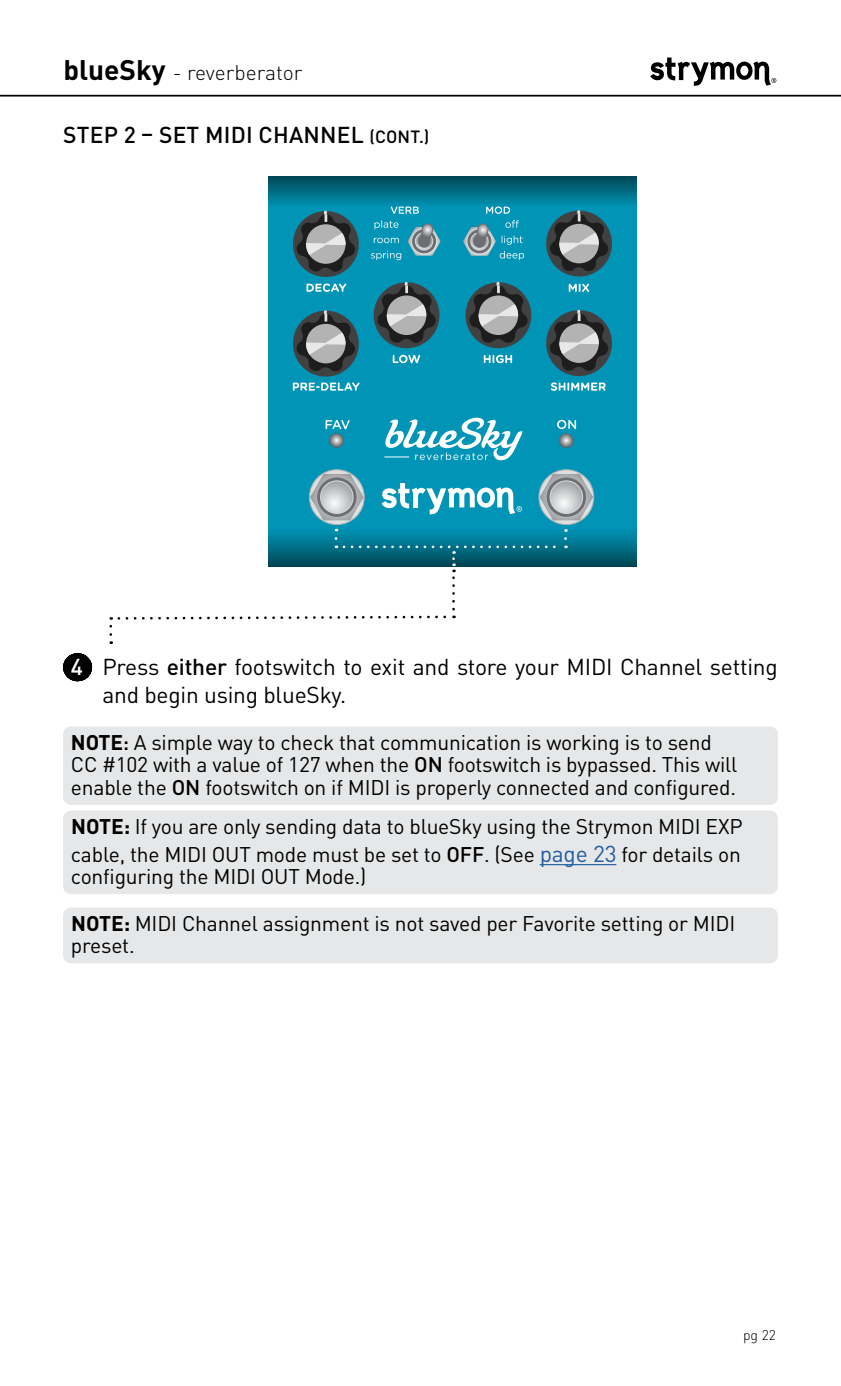
<style>
.page{position:relative;width:841px;height:1386px;background:#fff}
.page>*{position:absolute;margin:0;border:0;box-sizing:border-box;transform-origin:0 0}
.t1{font:22.75px/28px "DINOT";letter-spacing:-.01em;color:#000}
.CalloutTitle_CAPS{font:500 22.75px "DINOT";letter-spacing:.01em;color:#000}
.Note_Nested{font:21px/22.8px "DINOT";letter-spacing:-.01em;color:#000}
.t2{font:300 21px "DINOT";color:#000}
.t3{font:300 14px "DINOT";color:#000}
.s1{font-weight:700;font-size:28px}
.s2{font-size:17.5px}
.s3{font-weight:500;color:#fff}
.s4{font-weight:500}
.s5{font-weight:700}
.s6{font-size:22.75px;color:#215e9e}
</style>
<div class="page">
<hr style="left:0;top:95px;width:840px;height:2px;background:#000">
<svg style="left:650px;top:58px;width:125px;height:28px"></svg>
<svg style="left:77px;top:653px;width:1px;height:28px"></svg>
<div style="left:63px;top:727px;width:714px;height:78px;background:#e6e7e8;border-radius:8px"></div>
<div style="left:63px;top:811px;width:714px;height:83px;background:#e6e7e8;border-radius:8px"></div>
<hr style="left:539px;top:864px;width:77px;height:1px;background:#215e9e">
<div style="left:63px;top:908px;width:714px;height:55px;background:#e6e7e8;border-radius:8px"></div>
<svg style="left:268px;top:176px;width:368px;height:391px;background:#008cad"></svg>
<svg style="left:309px;top:470px;width:55px;height:55px"></svg>
<div style="left:309px;top:470px;width:55px;height:55px;border:1px solid #adafb2;border-radius:50%"></div>
<svg style="left:310px;top:474px;width:53px;height:46px"></svg>
<svg style="left:318px;top:479px;width:37px;height:37px"></svg>
<div style="left:317px;top:477px;width:39px;height:40px;border:3px solid #6d6e71;border-radius:50%"></div>
<svg style="left:320px;top:481px;width:33px;height:32px"></svg>
<div style="left:320px;top:481px;width:33px;height:33px;border:1px solid #dadbdc;border-radius:50%"></div>
<svg style="left:538px;top:470px;width:55px;height:55px"></svg>
<div style="left:538px;top:470px;width:55px;height:55px;border:1px solid #adafb2;border-radius:50%"></div>
<svg style="left:539px;top:474px;width:53px;height:46px"></svg>
<svg style="left:547px;top:479px;width:37px;height:37px"></svg>
<div style="left:546px;top:477px;width:39px;height:40px;border:3px solid #6d6e71;border-radius:50%"></div>
<svg style="left:549px;top:481px;width:33px;height:32px"></svg>
<div style="left:549px;top:481px;width:33px;height:33px;border:1px solid #dadbdc;border-radius:50%"></div>
<svg style="left:407px;top:224px;width:33px;height:32px"></svg>
<svg style="left:558px;top:433px;width:15px;height:15px"></svg>
<svg style="left:329px;top:433px;width:14px;height:15px"></svg>
<svg style="left:381px;top:483px;width:140px;height:31px"></svg>
<svg style="left:390px;top:207px;width:28px;height:7px"></svg>
<svg style="left:486px;top:206px;width:24px;height:8px"></svg>
<svg style="left:288px;top:206px;width:75px;height:86px;background:#3b7d8d"></svg>
<svg style="left:288px;top:306px;width:75px;height:85px;background:#3f7f8e"></svg>
<svg style="left:541px;top:306px;width:75px;height:85px;background:#3f7e8d"></svg>
<svg style="left:556px;top:420px;width:19px;height:9px"></svg>
<svg style="left:325px;top:420px;width:24px;height:9px"></svg>
<svg style="left:460px;top:278px;width:75px;height:85px;background:#3a7c8c"></svg>
<svg style="left:369px;top:278px;width:75px;height:85px;background:#3a7c8c"></svg>
<svg style="left:541px;top:206px;width:75px;height:86px;background:#387c8c"></svg>
<svg style="left:374px;top:220px;width:24px;height:9px"></svg>
<svg style="left:373px;top:238px;width:25px;height:5px"></svg>
<svg style="left:370px;top:251px;width:31px;height:9px"></svg>
<svg style="left:462px;top:220px;width:62px;height:40px;background:#3b9cb3"></svg>
<svg style="left:381px;top:418px;width:141px;height:44px"></svg>
<svg style="left:109px;top:529px;width:457px;height:106px"></svg>
<p class="t2" style="left:63px;top:60px;width:240px"><span class="s1">blueSky</span> - reverberator</p>
<p class="CalloutTitle_CAPS" style="left:63px;top:121px;width:367px">STEP 2 – SET MIDI CHANNEL <span class="s2">(CONT.)</span></p>
<p class="t1" style="left:102px;top:653px;width:676px;text-indent:-32px"><span class="s3">4</span> Press <span class="s4">either</span> footswitch to exit and store your MIDI Channel setting and begin using blueSky.</p>
<p class="Note_Nested" style="left:71px;top:730px;width:667px"><span class="s5">NOTE</span><span class="s4">:</span> A simple way to check that communication is working is to send<br>CC #102 with a value of 127 when the <span class="s4">ON</span> footswitch is bypassed. This will enable the <span class="s4">ON</span> footswitch on if MIDI is properly connected and configured.</p>
<p class="Note_Nested" style="left:71px;top:812px;width:672px;line-height:28px"><span class="s5">NOTE:</span> If you are only sending data to blueSky using the Strymon MIDI EXP cable, the MIDI OUT mode must be set to <span class="s4">OFF</span>. (See <span class="s6">page 23</span> for details on</p>
<p class="Note_Nested" style="left:71px;top:865px;width:297px">configuring the MIDI OUT Mode.)</p>
<p class="Note_Nested" style="left:71px;top:911px;width:665px"><span class="s5">NOTE:</span> MIDI Channel assignment is not saved per Favorite setting or MIDI preset.</p>
<p class="t3" style="left:742px;top:1326px;width:35px">pg 22</p>
</div>
